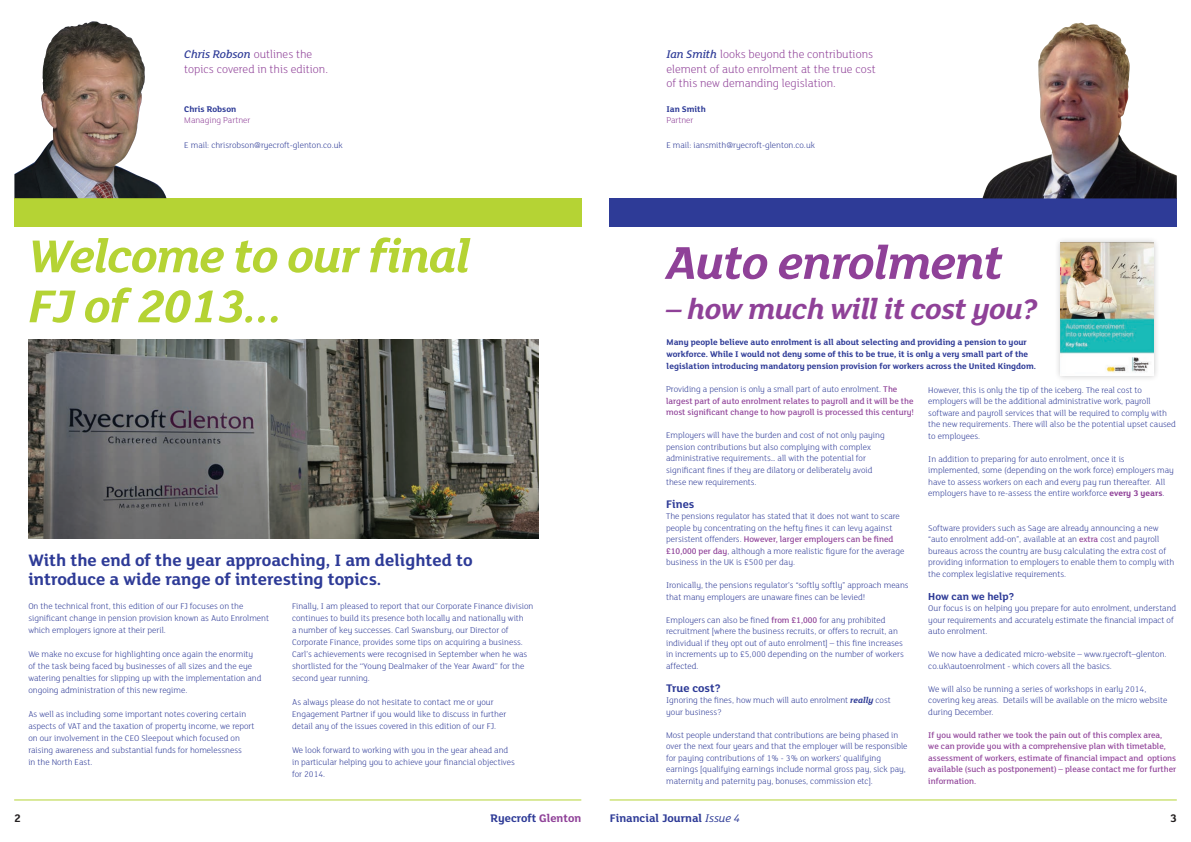
<style>
.page{position:relative;width:1191px;height:842px;background:#fff}
.page>*{position:absolute;margin:0;border:0;box-sizing:border-box;transform-origin:0 0}
.t1{font:italic 700 50px/50px "FS Lola";letter-spacing:-.025em;color:#b5d334}
.t2{font:italic 700 50px "FS Lola";letter-spacing:-.02em;color:#8f4198}
.t3{font:italic 700 31px "FS Lola";letter-spacing:-.02em;color:#8f4198}
.t4{font:700 18px/19px "FS Lola";color:#2e3b97}
.t5{font:300 12px/14.4px "FS Lola";color:#8f4198}
.t6{font:700 12px "FS Lola";color:#2e3b97}
.t7{font:700 12px "FS Lola";color:#231f20}
.t8{font:700 11px "FS Lola";color:#2e3b97}
.t9{font:300 9px/11.5px "FS Lola";color:#2e3b97}
.t10{font:500 9px/11.5px "FS Lola";color:#8f4198}
.t11{font:700 9px/12px "FS Lola";color:#2e3b97}
.t12{font:300 9px "FS Lola";color:#8f4198}
.s1{font-weight:500;font-style:italic;color:#2e3b97}
.s2{font-weight:300;color:#2e3b97}
.s3{font-weight:500;color:#8f4198}
.s4{font-weight:700;font-style:italic}
.s5{font-weight:700;color:#8f4198}
.s6{color:#8f4198}
.s7{font-weight:400;font-style:italic}
</style>
<div class="page">
<div style="left:14px;top:198px;width:567px;height:29px;background:#b5d334"></div>
<div style="left:609px;top:198px;width:567px;height:29px;background:#2e3b97"></div>
<hr style="left:14px;top:800px;width:567px;height:1px;background:#b5d334">
<hr style="left:609px;top:800px;width:567px;height:1px;background:#b5d334">
<img style="left:14px;top:21px;width:152px;height:177px">
<img style="left:982px;top:23px;width:194px;height:175px">
<img style="left:29px;top:339px;width:509px;height:199px">
<div style="left:1054px;top:237px;width:105px;height:145px;background:#231f20;opacity:.25"></div>
<img style="left:1060px;top:243px;width:93px;height:133px">
<h3 class="t5" style="left:184px;top:48px;width:145px"><span class="s1">Chris Robson</span> outlines the topics covered in this edition.</h3>
<p class="t11" style="left:184px;top:104px;width:54px">Chris Robson</p>
<p class="t12" style="left:184px;top:115px;width:68px">Managing Partner</p>
<p class="t9" style="left:184px;top:140px;width:160px">E mail: chrisrobson@ryecroft-glenton.co.uk</p>
<h3 class="t5" style="left:666px;top:48px;width:211px"><span class="s1">Ian Smith</span> looks beyond the contributions element of auto enrolment at the true cost of this new demanding legislation.</h3>
<p class="t11" style="left:666px;top:104px;width:41px">Ian Smith</p>
<p class="t12" style="left:666px;top:115px;width:29px">Partner</p>
<p class="t9" style="left:666px;top:140px;width:150px">E mail: iansmith@ryecroft-glenton.co.uk</p>
<h1 class="t1" style="left:28px;top:233px;width:443px">Welcome to our final<br>FJ of 2013...</h1>
<h1 class="t2" style="left:666px;top:234px;width:338px">Auto enrolment</h1>
<h2 class="t3" style="left:666px;top:291px;width:373px">– how much will it cost you?</h2>
<h3 class="t4" style="left:28px;top:552px;width:446px">With the end of the year approaching, I am delighted to introduce a wide range of interesting topics.</h3>
<p class="t9" style="left:28px;top:601px;width:242px;line-height:12px">On the technical front, this edition of our FJ focuses on the significant change in pension provision known as Auto Enrolment which employers ignore at their peril.</p>
<p class="t9" style="left:28px;top:649px;width:235px;line-height:12px">We make no excuse for highlighting once again the enormity of the task being faced by businesses of all sizes and the eye watering penalties for slipping up with the implementation and ongoing administration of this new regime.</p>
<p class="t9" style="left:28px;top:709px;width:228px;line-height:12px">As well as including some important notes covering certain aspects of VAT and the taxation of property income, we report on our involvement in the CEO Sleepout which focused on raising awareness and substantial funds for homelessness<br>in the North East.</p>
<p class="t9" style="left:292px;top:601px;width:243px;line-height:12px">Finally, I am pleased to report that our Corporate Finance division continues to build its presence both locally and nationally with<br>a number of key successes. Carl Swansbury, our Director of Corporate Finance, provides some tips on acquiring a business.<br>Carl’s achievements were recognised in September when he was shortlisted for the ‘‘Young Dealmaker of the Year Award’’ for the second year running.</p>
<p class="t9" style="left:292px;top:697px;width:216px;line-height:12px">As always please do not hesitate to contact me or your<br>Engagement Partner if you would like to discuss in further detail any of the issues covered in this edition of our FJ.</p>
<p class="t9" style="left:292px;top:745px;width:224px;line-height:12px">We look forward to working with you in the year ahead and in particular helping you to achieve your financial objectives for 2014.</p>
<p class="t11" style="left:666px;top:337px;width:371px">Many people believe auto enrolment is all about selecting and providing a pension to your workforce. While I would not deny some of this to be true, it is only a very small part of the legislation introducing mandatory pension provision for workers across the United Kingdom.</p>
<p class="t10" style="left:666px;top:384px;width:249px"><span class="s2">Providing a pension is only a small part of auto enrolment.</span> The largest part of auto enrolment relates to payroll and it will be the most significant change to how payroll is processed this century!</p>
<p class="t9" style="left:666px;top:430px;width:220px">Employers will have the burden and cost of not only paying pension contributions but also complying with complex administrative requirements… all with the potential for significant fines if they are dilatory or deliberately avoid these new requirements.</p>
<h3 class="t6" style="left:666px;top:497px;width:30px">Fines</h3>
<p class="t9" style="left:666px;top:511px;width:240px">The pensions regulator has stated that it does not want to scare people by concentrating on the hefty fines it can levy against persistent offenders. <span class="s3">However, larger employers can be fined £10,000 per day</span>, although a more realistic figure for the average business in the UK is £500 per day.</p>
<p class="t9" style="left:666px;top:580px;width:244px">Ironically, the pensions regulator’s “softly softly” approach means that many employers are unaware fines can be levied!</p>
<p class="t9" style="left:666px;top:614px;width:239px">Employers can also be fined <span class="s3">from £1,000</span> for any prohibited recruitment [where the business recruits, or offers to recruit, an individual if they opt out of auto enrolment] – this fine increases in increments up to £5,000 depending on the number of workers affected.</p>
<h3 class="t6" style="left:666px;top:681px;width:56px">True cost?</h3>
<p class="t9" style="left:666px;top:695px;width:226px">Ignoring the fines, how much will auto enrolment <span class="s4">really</span> cost your business?</p>
<p class="t9" style="left:666px;top:729px;width:243px">Most people understand that contributions are being phased in over the next four years and that the employer will be responsible for paying contributions of 1% - 3% on workers’ qualifying earnings [qualifying earnings include normal gross pay, sick pay, maternity and paternity pay, bonuses, commission etc].</p>
<p class="t9" style="left:928px;top:384px;width:249px">However, this is only the tip of the iceberg. The real cost to employers will be the additional administrative work, payroll software and payroll services that will be required to comply with the new requirements. There will also be the potential upset caused to employees.</p>
<p class="t9" style="left:928px;top:453px;width:247px">In addition to preparing for auto enrolment, once it is implemented, some (depending on the work force) employers may have to assess workers on each and every pay run thereafter. All employers have to re-assess the entire workforce <span class="s5">every 3 years</span>.</p>
<p class="t9" style="left:928px;top:522px;width:248px">Software providers such as Sage are already announcing a new “auto enrolment add-on”, available at an <span class="s3">extra</span> cost and payroll bureaus across the country are busy calculating the extra cost of providing information to employers to enable them to comply with the complex legislative requirements.</p>
<p class="t8" style="left:928px;top:590px;width:87px">How can we help?</p>
<p class="t9" style="left:928px;top:603px;width:249px">Our focus is on helping you prepare for auto enrolment, understand your requirements and accurately estimate the financial impact of auto enrolment.</p>
<p class="t9" style="left:928px;top:649px;width:240px">We now have a dedicated micro-website – www.ryecroft–glenton. co.uk\autoenrolment - which covers all the basics.</p>
<p class="t9" style="left:928px;top:683px;width:241px">We will also be running a series of workshops in early 2014, covering key areas. Details will be available on the micro website during December.</p>
<p class="t10" style="left:928px;top:729px;width:249px">If you would rather we took the pain out of this complex area,<br>we can provide you with a comprehensive plan with timetable, assessment of workers, estimate of financial impact and options available (such as postponement) – please contact me for further information.</p>
<h3 class="t7" style="left:14px;top:811px;width:8px">2</h3>
<h3 class="t6" style="left:490px;top:811px;width:92px">Ryecroft <span class="s6">Glenton</span></h3>
<h3 class="t6" style="left:609px;top:811px;width:132px">Financial Journal <span class="s7">Issue 4</span></h3>
<h3 class="t7" style="left:1170px;top:811px;width:8px">3</h3>
</div>
